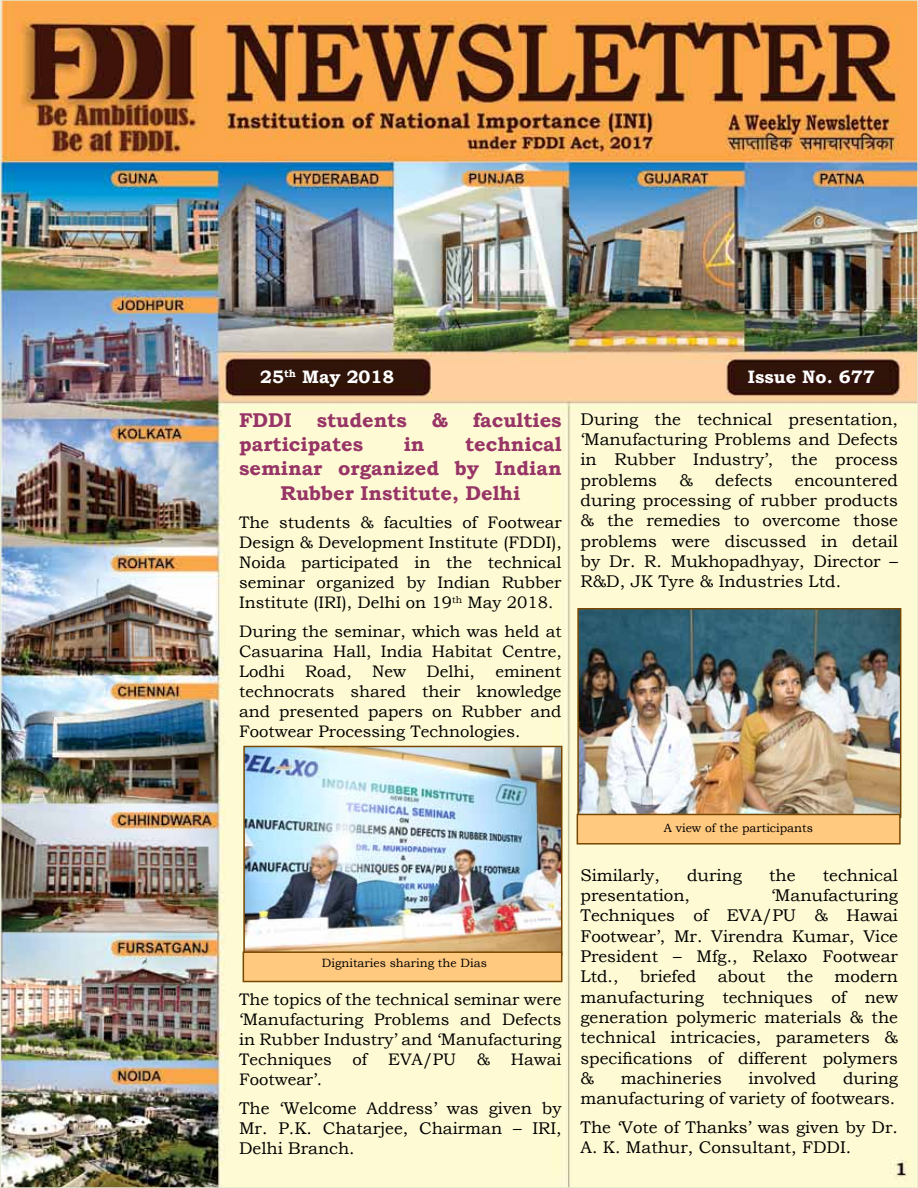
<style>
.page{position:relative;width:918px;height:1188px;background:#fff}
.page>*{position:absolute;margin:0;border:0;box-sizing:border-box;transform-origin:0 0}
.t1{font:700 19.95px "Bookman Old Style";color:#973566}
.t2{font:700 18px "Bookman Old Style";color:#fff}
.t3{font:16.95px/20.4px "Bookman Old Style";color:#000;text-align:justify}
.t4{font:16.65px/20px "Bookman Old Style";color:#000;text-align:justify}
.t5{font:12px "Bookman Old Style";color:#000}
</style>
<div class="page">
<img style="left:3px;top:3px;width:912px;height:1182px">
<img style="left:580px;top:611px;width:318px;height:203px">
<div style="left:577px;top:608px;width:324px;height:210px;border:2px solid #774701"></div>
<div style="left:577px;top:814px;width:324px;height:31px;background:#ffc980;border:2px solid #774701"></div>
<img style="left:246px;top:749px;width:313px;height:202px">
<div style="left:243px;top:746px;width:319px;height:210px;border:2px solid #774701"></div>
<div style="left:243px;top:951px;width:319px;height:31px;background:#ffc980;border:2px solid #774701"></div>
<p class="t2" style="left:260px;top:364px;width:136px">25<sup>th</sup> May 2018</p>
<p class="t2" style="left:748px;top:364px;width:128px">Issue No. 677</p>
<p class="t1" style="left:239px;top:405px;width:169px">FDDI students</p>
<p class="t1" style="left:432px;top:405px;width:131px">&amp; faculties</p>
<p class="t1" style="left:239px;top:429px;width:126px">participates</p>
<p class="t1" style="left:404px;top:429px;width:22px">in</p>
<p class="t1" style="left:465px;top:429px;width:98px">technical</p>
<p class="t1" style="left:239px;top:453px;width:324px">seminar organized by Indian</p>
<p class="t1" style="left:280px;top:479px;width:241px">Rubber Institute, Delhi</p>
<p class="t4" style="left:239px;top:513px;width:324px">The students &amp; faculties of Footwear Design &amp; Development Institute (FDDI), Noida participated in the technical seminar organized by Indian Rubber Institute (IRI), Delhi on 19<sup>th</sup> May 2018.</p>
<p class="t4" style="left:239px;top:621px;width:324px">During the seminar, which was held at Casuarina Hall, India Habitat Centre, Lodhi Road, New Delhi, eminent technocrats shared their knowledge and presented papers on Rubber and Footwear Processing Technologies.</p>
<p class="t3" style="left:580px;top:409px;width:319px">During the technical presentation, ‘Manufacturing Problems and Defects in Rubber Industry’, the process problems</p>
<p class="t3" style="left:580px;top:470px;width:319px;text-indent:214px">encountered during processing of rubber products &amp; the remedies to overcome those problems were discussed in detail by Dr. R. Mukhopadhyay, Director – R&amp;D, JK Tyre &amp; Industries Ltd.</p>
<p class="t3" style="left:679px;top:470px;width:15px">&amp;</p>
<p class="t3" style="left:715px;top:470px;width:59px">defects</p>
<p class="t5" style="left:322px;top:955px;width:167px">Dignitaries sharing the Dias</p>
<p class="t4" style="left:239px;top:989px;width:324px">The topics of the technical seminar were ‘Manufacturing Problems and Defects in Rubber Industry’ and ‘Manufacturing Techniques of EVA/PU &amp; Hawai Footwear’.</p>
<p class="t3" style="left:239px;top:1098px;width:324px">The ‘Welcome Address’ was given by Mr. P.K. Chatarjee, Chairman – IRI, Delhi Branch.</p>
<p class="t5" style="left:664px;top:820px;width:151px">A view of the participants</p>
<p class="t3" style="left:580px;top:865px;width:81px">Similarly,</p>
<p class="t3" style="left:687px;top:865px;width:56px">during</p>
<p class="t3" style="left:769px;top:865px;width:28px">the</p>
<p class="t3" style="left:823px;top:865px;width:77px">technical</p>
<p class="t3" style="left:580px;top:885px;width:111px">presentation,</p>
<p class="t3" style="left:580px;top:885px;width:319px;text-indent:191px">‘Manufacturing Techniques of EVA/PU &amp; Hawai Footwear’, Mr. Virendra Kumar, Vice President – Mfg., Relaxo Footwear Ltd.,</p>
<p class="t3" style="left:580px;top:966px;width:319px;text-indent:254px">modern manufacturing techniques of new generation polymeric materials &amp; the technical intricacies, parameters &amp; specifications of different polymers &amp;</p>
<p class="t3" style="left:640px;top:966px;width:58px">briefed</p>
<p class="t3" style="left:718px;top:966px;width:49px">about</p>
<p class="t3" style="left:787px;top:966px;width:28px">the</p>
<p class="t3" style="left:580px;top:1068px;width:319px;text-align:right">during<br>manufacturing of variety of footwears.</p>
<p class="t3" style="left:580px;top:1117px;width:319px">The ‘Vote of Thanks’ was given by Dr.<br>A. K. Mathur, Consultant, FDDI.</p>
<p class="t3" style="left:621px;top:1068px;width:103px">machineries</p>
<p class="t3" style="left:749px;top:1068px;width:69px">involved</p>
</div>
